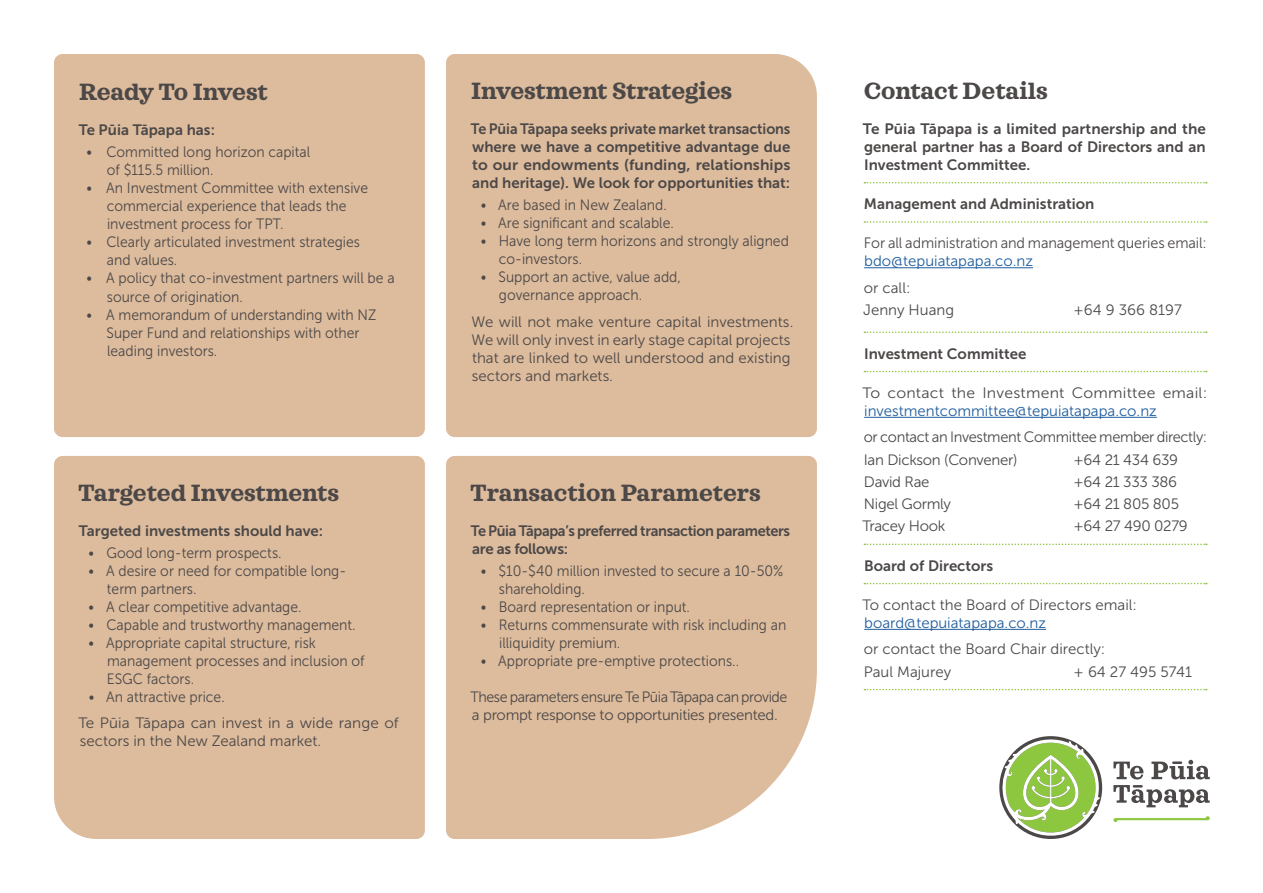
<style>
.page{position:relative;width:1263px;height:893px;background:#fff}
.page>*{position:absolute;margin:0;border:0;box-sizing:border-box;transform-origin:0 0}
.t1{font:700 24px "Sagona";color:#4b4847}
.t2{font:15px/18px "Museo Sans 300";color:#4b4847;scale:.93 1}
.t3{font:15px/18px "Museo Sans 300";color:#4b4847}
.t4{font:15px/18px "Museo Sans 700";color:#4b4847;text-align:justify}
.t5{font:15px/18px "Museo Sans 700";color:#4b4847;text-align:justify;scale:.96 1}
.t6{font:15px "Museo Sans 300";color:#215e9e}
.t7{font:15px/18px "Museo Sans 300";letter-spacing:-.03em;color:#4b4847;scale:.95 1}
.t8{font:15px "Museo Sans 300";letter-spacing:-.02em;color:#4b4847}
.t9{font:15px/22.2px "Museo Sans 300";letter-spacing:-.025em;color:#4b4847}
.t10{font:15px/18px "Museo Sans 700";letter-spacing:-.025em;color:#4b4847}
.t11{font:15px "Museo Sans 300";color:#4b4847;scale:.96 1}
.t12{font:15px "Museo Sans 300";color:#4b4847;scale:1.05 1}
</style>
<div class="page">
<div style="left:54px;top:54px;width:371px;height:383px;background:#ddbb9d;border-radius:9px"></div>
<div style="left:446px;top:456px;width:371px;height:383px;background:#ddbb9d"></div>
<div style="left:446px;top:54px;width:371px;height:383px;background:#ddbb9d"></div>
<svg style="left:864px;top:182px;width:343px;height:1px"></svg>
<svg style="left:864px;top:221px;width:343px;height:2px"></svg>
<hr style="left:864px;top:267px;width:169px;height:1px;background:#215e9e">
<svg style="left:864px;top:331px;width:343px;height:2px"></svg>
<svg style="left:864px;top:371px;width:343px;height:1px"></svg>
<hr style="left:864px;top:417px;width:293px;height:1px;background:#215e9e">
<svg style="left:864px;top:544px;width:343px;height:1px"></svg>
<svg style="left:864px;top:583px;width:343px;height:1px"></svg>
<hr style="left:864px;top:629px;width:182px;height:1px;background:#215e9e">
<svg style="left:864px;top:689px;width:343px;height:1px"></svg>
<div style="left:54px;top:456px;width:371px;height:383px;background:#ddbb9d"></div>
<svg style="left:1113px;top:816px;width:97px;height:6px"></svg>
<svg style="left:1001px;top:739px;width:99px;height:100px"></svg>
<svg style="left:1113px;top:760px;width:97px;height:47px"></svg>
<h1 class="t1" style="left:79px;top:77px;width:190px">Ready To Invest</h1>
<p class="t4" style="left:79px;top:121px;width:138px">Te Pūia Tāpapa has:</p>
<p class="t2" style="left:107px;top:143px;width:220px;text-indent:-20px">• Committed long horizon capital of $115.5 million.</p>
<p class="t2" style="left:107px;top:179px;width:282px;text-indent:-20px">• An Investment Committee with extensive commercial experience that leads the investment process for TPT.</p>
<p class="t2" style="left:107px;top:233px;width:274px;text-indent:-20px">• Clearly articulated investment strategies and values.</p>
<p class="t2" style="left:107px;top:269px;width:311px;text-indent:-20px">• A policy that co-investment partners will be a source of origination.</p>
<p class="t2" style="left:107px;top:305px;width:292px;text-indent:-20px">• A memorandum of understanding with NZ<br>Super Fund and relationships with other leading investors.</p>
<h1 class="t1" style="left:78px;top:477px;width:262px">Targeted Investments</h1>
<p class="t4" style="left:79px;top:521px;width:246px">Targeted investments should have:</p>
<p class="t2" style="left:89px;top:544px;width:209px">• Good long-term prospects.</p>
<p class="t2" style="left:107px;top:562px;width:259px;text-indent:-18px">• A desire or need for compatible long&shy;term partners.</p>
<p class="t2" style="left:89px;top:598px;width:230px">• A clear competitive advantage.</p>
<p class="t2" style="left:89px;top:616px;width:289px">• Capable and trustworthy management.</p>
<p class="t2" style="left:107px;top:634px;width:279px;text-indent:-18px">• Appropriate capital structure, risk management processes and inclusion of<br>ESGC factors.</p>
<p class="t2" style="left:78px;top:684px;width:346px;line-height:26.5px;text-indent:10px">• An attractive price.<br>Te Pūia Tāpapa can invest in a wide range of</p>
<p class="t3" style="left:80px;top:732px;width:243px">sectors in the New Zealand market.</p>
<h1 class="t1" style="left:471px;top:75px;width:263px">Investment Strategies</h1>
<p class="t5" style="left:471px;top:120px;width:334px">Te Pūia Tāpapa seeks private market transactions where we have a competitive advantage due to our endowments (funding, relationships and heritage). We look for opportunities that:</p>
<p class="t2" style="left:481px;top:196px;width:202px">• Are based in New Zealand.</p>
<p class="t2" style="left:481px;top:214px;width:209px">• Are significant and scalable.</p>
<p class="t2" style="left:499px;top:232px;width:313px;text-indent:-18px">• Have long term horizons and strongly aligned co-investors.</p>
<p class="t2" style="left:499px;top:268px;width:197px;text-indent:-18px">• Support an active, value add, governance approach.</p>
<p class="t3" style="left:471px;top:312px;width:323px">We will not make venture capital investments.<br>We will only invest in early stage capital projects that are linked to well understood and existing sectors and markets.</p>
<h1 class="t1" style="left:470px;top:477px;width:292px">Transaction Parameters</h1>
<p class="t10" style="left:471px;top:521px;width:321px">Te Pūia Tāpapa’s preferred transaction parameters are as follows:</p>
<p class="t2" style="left:499px;top:562px;width:307px;text-indent:-18px">• $10-$40 million invested to secure a 10-50% shareholding.</p>
<p class="t2" style="left:481px;top:598px;width:227px">• Board representation or input.</p>
<p class="t2" style="left:499px;top:616px;width:310px;text-indent:-18px">• Returns commensurate with risk including an illiquidity premium.</p>
<p class="t2" style="left:481px;top:652px;width:279px">• Appropriate pre-emptive protections..</p>
<p class="t7" style="left:470px;top:688px;width:335px">These parameters ensure Te Pūia Tāpapa can provide a prompt response to opportunities presented.</p>
<h1 class="t1" style="left:864px;top:75px;width:186px">Contact Details</h1>
<p class="t4" style="left:863px;top:120px;width:344px">Te Pūia Tāpapa is a limited partnership and the general partner has a Board of Directors and an Investment Committee.</p>
<p class="t4" style="left:864px;top:195px;width:232px">Management and Administration</p>
<p class="t11" style="left:864px;top:235px;width:359px">For all administration and management queries email:</p>
<p class="t6" style="left:864px;top:253px;width:170px">bdo@tepuiatapapa.co.nz</p>
<p class="t3" style="left:863px;top:277px;width:92px;line-height:22.2px">or call:<br>Jenny Huang</p>
<p class="t3" style="left:1074px;top:301px;width:110px">+64 9 366 8197</p>
<p class="t4" style="left:864px;top:344px;width:164px">Investment Committee</p>
<p class="t12" style="left:862px;top:385px;width:330px">To contact the Investment Committee email:</p>
<p class="t6" style="left:864px;top:403px;width:294px">investmentcommittee@tepuiatapapa.co.nz</p>
<p class="t9" style="left:864px;top:426px;width:345px">or contact an Investment Committee member directly:<br>Ian Dickson (Convener)</p>
<p class="t8" style="left:1074px;top:451px;width:106px">+64 21 434 639</p>
<p class="t8" style="left:864px;top:474px;width:67px">David Rae</p>
<p class="t8" style="left:1074px;top:474px;width:105px">+64 21 333 386</p>
<p class="t8" style="left:864px;top:496px;width:89px">Nigel Gormly</p>
<p class="t8" style="left:1074px;top:496px;width:107px">+64 21 805 805</p>
<p class="t8" style="left:862px;top:518px;width:84px">Tracey Hook</p>
<p class="t8" style="left:1074px;top:518px;width:116px">+64 27 490 0279</p>
<p class="t4" style="left:864px;top:556px;width:131px">Board of Directors</p>
<p class="t3" style="left:862px;top:596px;width:276px">To contact the Board of Directors email:</p>
<p class="t6" style="left:864px;top:615px;width:183px">board@tepuiatapapa.co.nz</p>
<p class="t3" style="left:864px;top:638px;width:243px;line-height:22.2px">or contact the Board Chair directly:<br>Paul Majurey</p>
<p class="t3" style="left:1074px;top:662px;width:120px">+ 64 27 495 5741</p>
</div>
